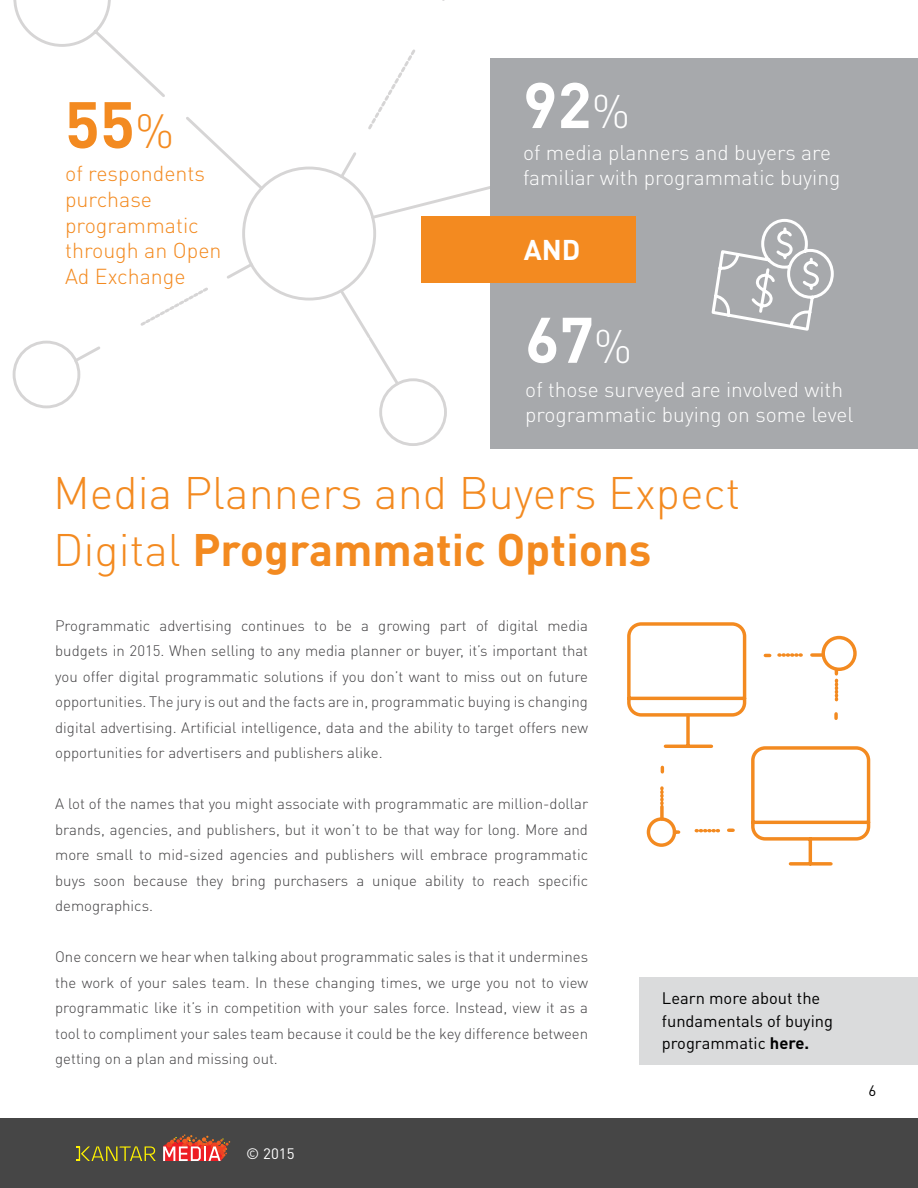
<style>
.page{position:relative;width:918px;height:1188px;background:#fff}
.page>*{position:absolute;margin:0;border:0;box-sizing:border-box;transform-origin:0 0}
.t1{font:700 64.65px "DINOT";color:#f38a20}
.t2{font:700 63.3px "DINOT";color:#fff}
.t3{font:300 45px/57px "DINOT";color:#f38a20}
.t4{font:700 28.2px "DINOT";color:#fff}
.t5{font:300 21.45px/25.7px "DINOT";color:#f38a20}
.t6{font:300 21px/25.2px "DINOT";color:#fff}
.t7{font:16.5px/22.5px "DINOT";color:#000}
.t8{font:300 15px/25.5px "DINOT";color:#414042;text-align:justify}
.t9{font:15px "DINOT";color:#fff}
.t10{font:15px "DINOT";color:#000}
.s1{font-weight:300;font-size:47.4px}
.s2{font-weight:300;font-size:46.35px}
.s3{font-weight:700}
</style>
<div class="page">
<div style="left:0;top:1119px;width:918px;height:69px;background:#464646"></div>
<svg style="left:77px;top:1146px;width:79px;height:15px"></svg>
<svg style="left:163px;top:1134px;width:67px;height:27px"></svg>
<svg style="left:12px;top:0;width:605px;height:448px"></svg>
<svg style="left:72px;top:344px;width:31px;height:21px"></svg>
<svg style="left:138px;top:285px;width:73px;height:43px"></svg>
<svg style="left:224px;top:0;width:237px;height:281px"></svg>
<svg style="left:366px;top:47px;width:52px;height:85px"></svg>
<svg style="left:338px;top:150px;width:64px;height:238px"></svg>
<div style="left:242px;top:167px;width:134px;height:134px;border:3px solid #30292c;border-radius:50%"></div>
<svg style="left:627px;top:622px;width:244px;height:244px"></svg>
<svg style="left:812px;top:653px;width:11px;height:4px"></svg>
<svg style="left:779px;top:653px;width:22px;height:4px"></svg>
<svg style="left:765px;top:654px;width:5px;height:3px"></svg>
<svg style="left:645px;top:666px;width:195px;height:183px"></svg>
<svg style="left:660px;top:808px;width:4px;height:11px"></svg>
<div style="left:491px;top:59px;width:427px;height:390px;background:#a7a9ac"></div>
<div style="left:422px;top:216px;width:214px;height:66px;background:#f38a20"></div>
<svg style="left:711px;top:219px;width:123px;height:112px"></svg>
<div style="left:639px;top:977px;width:279px;height:87px;background:#dadbdc"></div>
<h1 class="t1" style="left:65px;top:83px;width:111px">55<span class="s1">%</span></h1>
<h3 class="t5" style="left:65px;top:160px;width:158px">of respondents purchase programmatic through an Open<br>Ad Exchange</h3>
<h2 class="t2" style="left:523px;top:64px;width:109px">92<span class="s2">%</span></h2>
<h3 class="t6" style="left:523px;top:139px;width:319px">of media planners and buyers are familiar with programmatic buying</h3>
<h3 class="t4" style="left:524px;top:231px;width:58px">AND</h3>
<h2 class="t2" style="left:525px;top:299px;width:109px">67<span class="s2">%</span></h2>
<h3 class="t6" style="left:525px;top:376px;width:330px">of those surveyed are involved with programmatic buying on some level</h3>
<h3 class="t3" style="left:53px;top:463px;width:689px">Media Planners and Buyers Expect<br>Digital <span class="s3">Programmatic Options</span></h3>
<p class="t8" style="left:55px;top:612px;width:534px">Programmatic advertising continues to be a growing part of digital media budgets in 2015. When selling to any media planner or buyer, it’s important that you offer digital programmatic solutions if you don’t want to miss out on future opportunities. The jury is out and the facts are in, programmatic buying is changing digital advertising. Artificial intelligence, data and the ability to target offers new opportunities for advertisers and publishers alike.</p>
<p class="t8" style="left:55px;top:790px;width:534px">A lot of the names that you might associate with programmatic are million-dollar brands, agencies, and publishers, but it won’t to be that way for long. More and more small to mid-sized agencies and publishers will embrace programmatic buys soon because they bring purchasers a unique ability to reach specific demographics.</p>
<p class="t8" style="left:55px;top:943px;width:534px">One concern we hear when talking about programmatic sales is that it undermines the work of your sales team. In these changing times, we urge you not to view programmatic like it’s in competition with your sales force. Instead, view it as a tool to compliment your sales team because it could be the key difference between getting on a plan and missing out.</p>
<p class="t7" style="left:662px;top:986px;width:173px">Learn more about the fundamentals of buying programmatic <span class="s3">here.</span></p>
<p class="t10" style="left:868px;top:1080px;width:9px">6</p>
<p class="t9" style="left:246px;top:1144px;width:50px">© 2015</p>
</div>
